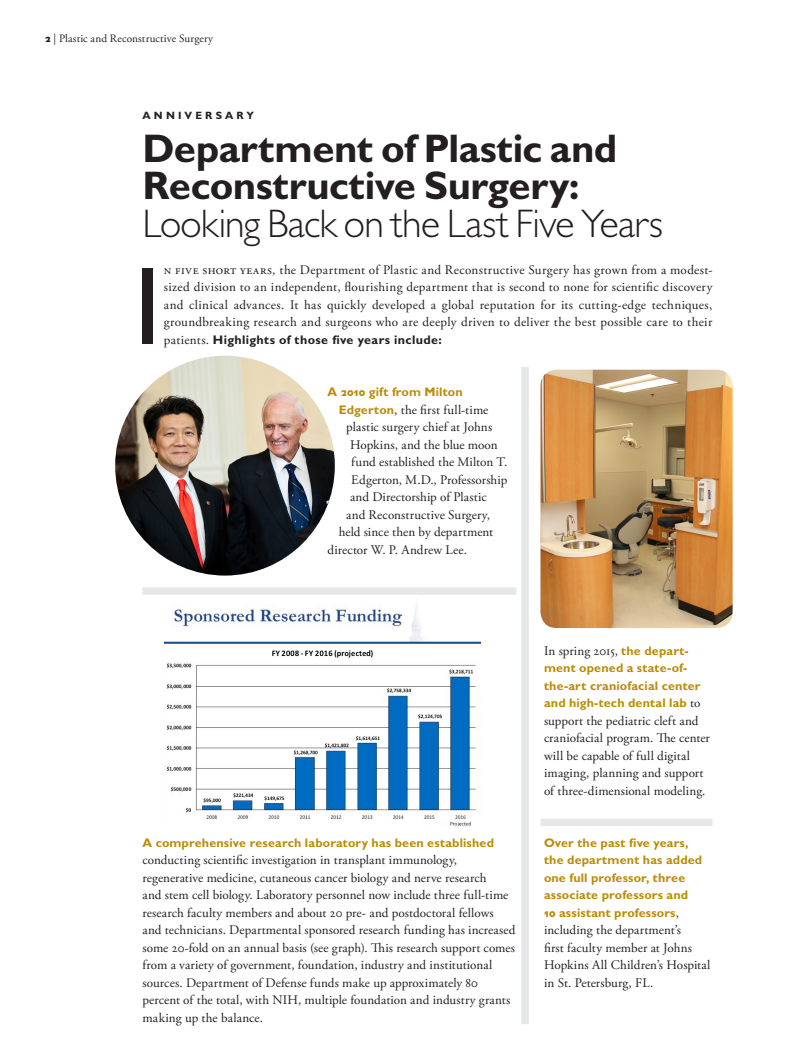
<style>
.page{position:relative;width:810px;height:1058px;background:#fff}
.page>*{position:absolute;margin:0;border:0;box-sizing:border-box;transform-origin:0 0}
.T10_5_drop_cap{font:500 110.25px "Gill Sans MT Std";color:#231f20}
.H32_light{font:700 40px/37.5px "Gill Sans MT Std";letter-spacing:-.015em;color:#231f20}
.T10_5-master{font:13.12px/17.5px "Adobe Garamond Pro";letter-spacing:-.005em;color:#231f20}
.T10_5_drop_cap-2{font:13.12px/17.5px "Adobe Garamond Pro";letter-spacing:.02em;color:#231f20;text-align:justify}
.T10_5-master-2{font:700 12.5px/17.5px "Gill Sans MT Std";letter-spacing:.01em;color:#bb8c07}
.T10_5_drop_cap-3{font:700 12.5px "Gill Sans MT Std";letter-spacing:.03em;color:#231f20}
.T10_5-master-3{font:11.25px "Adobe Garamond Pro";color:#231f20}
.C8_5-master{font:700 10.62px "Gill Sans MT Std";letter-spacing:.29em;color:#231f20}
.s1{font-family:"Gill Sans MT Std";font-weight:700}
.s2{font-weight:300}
.s3{font-family:"Adobe Garamond Pro";font-weight:400;font-size:13.12px}
.s4{font-family:"Gill Sans MT Std";font-weight:700;font-size:12.5px;color:#bb8c07}
.s5{font-family:"Adobe Garamond Pro";font-weight:400;font-size:13.12px;color:#231f20}
</style>
<div class="page">
<img style="left:115px;top:356px;width:220px;height:219px;border-radius:110px">
<div style="left:521px;top:367px;width:8px;height:657px;background:#e6e7e9"></div>
<div style="left:142px;top:587px;width:374px;height:8px;background:#e6e7e9"></div>
<img style="left:165px;top:604px;width:315px;height:223px">
<div style="left:541px;top:818px;width:171px;height:8px;background:#e6e7e9"></div>
<img style="left:541px;top:370px;width:192px;height:258px">
<p class="T10_5-master-3" style="left:45px;top:32px;width:170px"><span class="s1">2</span> | Plastic and Reconstructive Surgery</p>
<p class="C8_5-master" style="left:142px;top:109px;width:113px">ANNIVERSARY</p>
<p class="H32_light" style="left:142px;top:128px;width:522px">Department of Plastic and<br>Reconstructive Surgery:<br><span class="s2">Looking Back on the Last Five Years</span></p>
<p class="T10_5_drop_cap" style="left:134px;top:241px;width:29px">I</p>
<p class="T10_5_drop_cap-2" style="left:164px;top:261px;width:550px">n five short years, the Department of Plastic and Reconstructive Surgery has grown from a modest&shy;sized division to an independent, flourishing department that is second to none for scientific discovery and clinical advances. It has quickly developed a global reputation for its cutting-edge techniques, groundbreaking research and surgeons who are deeply driven to deliver the best possible care to their</p>
<p class="T10_5_drop_cap-3" style="left:164px;top:332px;width:280px"><span class="s3">patients.</span> Highlights of those five years include:</p>
<p class="T10_5-master-2" style="left:328px;top:383px;width:137px">A 2010 gift from Milton</p>
<p class="T10_5-master" style="left:339px;top:401px;width:151px"><span class="s4">Edgerton</span>, the first full-time</p>
<p class="T10_5-master" style="left:346px;top:419px;width:148px">plastic surgery chief at Johns</p>
<p class="T10_5-master" style="left:350px;top:436px;width:149px">Hopkins, and the blue moon</p>
<p class="T10_5-master" style="left:351px;top:454px;width:158px">fund established the Milton T.</p>
<p class="T10_5-master" style="left:351px;top:471px;width:158px">Edgerton, M.D., Professorship</p>
<p class="T10_5-master" style="left:350px;top:489px;width:138px">and Directorship of Plastic</p>
<p class="T10_5-master" style="left:346px;top:506px;width:145px">and Reconstructive Surgery,</p>
<p class="T10_5-master" style="left:339px;top:524px;width:156px">held since then by department</p>
<p class="T10_5-master" style="left:328px;top:541px;width:141px">director W. P. Andrew Lee.</p>
<p class="T10_5-master-2" style="left:142px;top:833px;width:353px">A comprehensive research laboratory has been established</p>
<p class="T10_5-master" style="left:142px;top:852px;width:375px">conducting scientific investigation in transplant immunology, regenerative medicine, cutaneous cancer biology and nerve research<br>and stem cell biology. Laboratory personnel now include three full-time research faculty members and about 20 pre- and postdoctoral fellows and technicians. Departmental sponsored research funding has increased some 20-fold on an annual basis (see graph). This research support comes from a variety of government, foundation, industry and institutional sources. Department of Defense funds make up approximately 80 percent of the total, with NIH, multiple foundation and industry grants making up the balance.</p>
<p class="T10_5-master" style="left:544px;top:642px;width:146px">In spring 2015, <span class="s4">the depart-</span></p>
<p class="T10_5-master-2" style="left:544px;top:659px;width:158px">ment opened a state-of&shy;the-art craniofacial center and high-tech dental lab <span class="s5">to</span></p>
<p class="T10_5-master" style="left:544px;top:712px;width:167px">support the pediatric cleft and craniofacial program. The center will be capable of full digital imaging, planning and support of three-dimensional modeling.</p>
<p class="T10_5-master-2" style="left:544px;top:833px;width:160px">Over the past five years, the department has added one full professor, three associate professors and<br>10 assistant professors<span class="s5">,</span></p>
<p class="T10_5-master" style="left:544px;top:921px;width:168px">including the department’s<br>first faculty member at Johns<br>Hopkins All Children’s Hospital in St. Petersburg, FL.</p>
</div>
